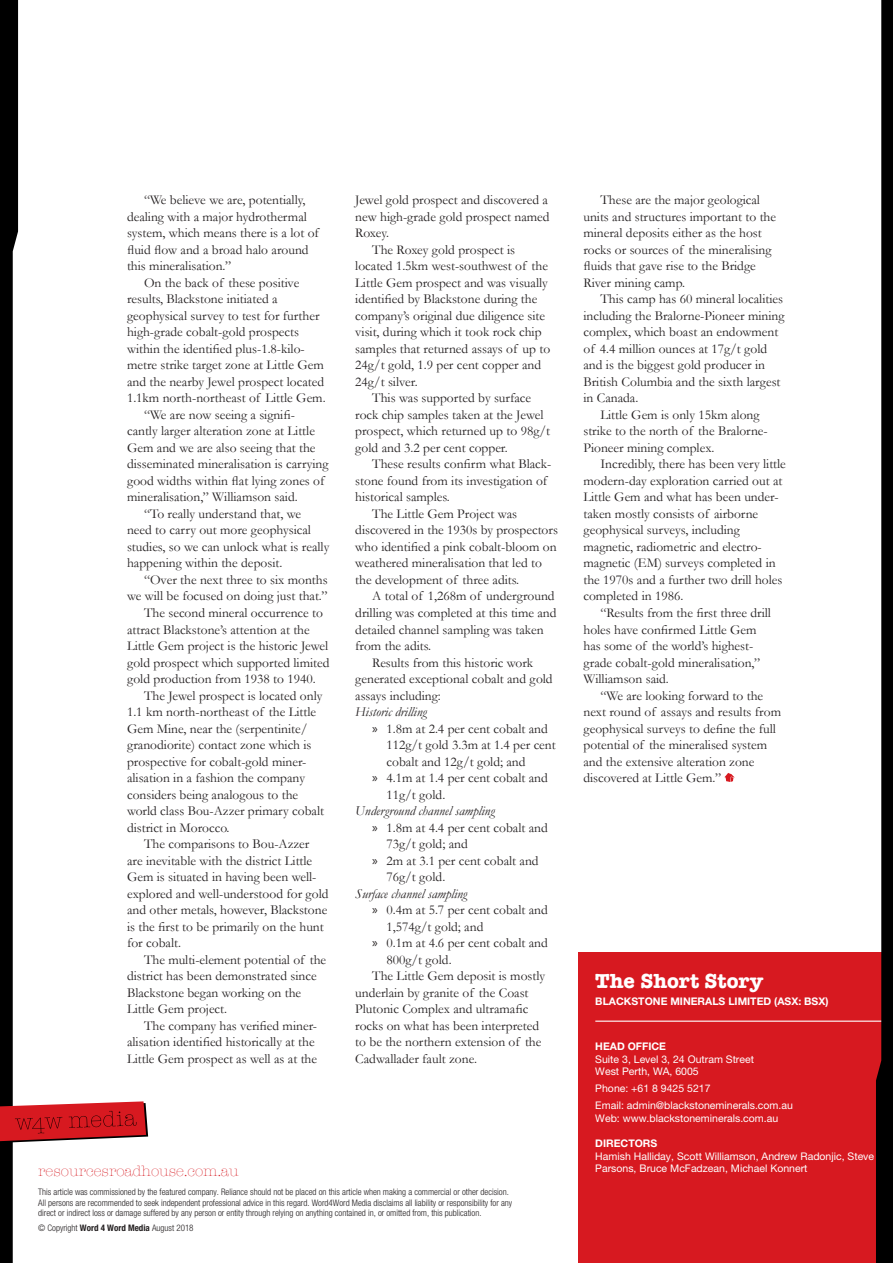
<style>
.page{position:relative;width:893px;height:1263px;background:#fff}
.page>*{position:absolute;margin:0;border:0;box-sizing:border-box;transform-origin:0 0}
.ShortStoryHeader{font:700 21px "American Typewriter";color:#fff}
.t1{font:300 15px "American Typewriter";color:#d71920}
.Body{font:13.5px/16.5px "Garamond";color:#231f20}
.First{font:italic 13.5px "Garamond";color:#231f20}
.ShortStoryInfo{font:10.5px "Helvetica Neue";color:#fff}
.ShortStoryHeader-2{font:700 10.5px "Helvetica Neue";color:#fff}
.t2{font:300 condensed 9px/10.8px "Helvetica Neue";color:#231f20}
.s1{font-family:"Myriad Pro"}
.s2{font-weight:700}
</style>
<div class="page">
<div style="left:578px;top:952px;width:315px;height:311px;background:#d71920"></div>
<hr style="left:595px;top:1020px;width:298px;height:2px;background:#fff">
<svg style="left:0;top:0;width:148px;height:1263px"></svg>
<svg style="left:876px;top:0;width:17px;height:1263px"></svg>
<svg style="left:724px;top:773px;width:11px;height:9px"></svg>
<p class="Body" style="left:127px;top:192px;width:193px;text-indent:17px">“We believe we are, potentially, dealing with a major hydrothermal system, which means there is a lot of fluid flow and a broad halo around this mineralisation.”</p>
<p class="Body" style="left:127px;top:274px;width:200px;text-indent:17px">On the back of these positive results, Blackstone initiated a geophysical survey to test for further high-grade cobalt-gold prospects within the identified plus-1.8-kilo&shy;metre strike target zone at Little Gem and the nearby Jewel prospect located 1.1km north-northeast of Little Gem.</p>
<p class="Body" style="left:127px;top:406px;width:203px;text-indent:17px">“We are now seeing a signifi&shy;cantly larger alteration zone at Little Gem and we are also seeing that the disseminated mineralisation is carrying good widths within flat lying zones of mineralisation,” Williamson said.</p>
<p class="Body" style="left:127px;top:505px;width:204px;text-indent:17px">“To really understand that, we need to carry out more geophysical studies, so we can unlock what is really happening within the deposit.</p>
<p class="Body" style="left:127px;top:571px;width:202px;text-align:right">“Over the next three to six months we will be focused on doing just that.”</p>
<p class="Body" style="left:127px;top:604px;width:204px;text-indent:17px">The second mineral occurrence to attract Blackstone’s attention at the Little Gem project is the historic Jewel gold prospect which supported limited gold production from 1938 to 1940.</p>
<p class="Body" style="left:127px;top:687px;width:199px;text-indent:17px">The Jewel prospect is located only 1.1 km north-northeast of the Little Gem Mine, near the (serpentinite/ granodiorite) contact zone which is prospective for cobalt-gold miner&shy;alisation in a fashion the company considers being analogous to the world class Bou-Azzer primary cobalt district in Morocco.</p>
<p class="Body" style="left:127px;top:835px;width:203px;text-indent:17px">The comparisons to Bou-Azzer<br>are inevitable with the district Little Gem is situated in having been well&shy;explored and well-understood for gold and other metals, however, Blackstone is the first to be primarily on the hunt for cobalt.</p>
<p class="Body" style="left:127px;top:951px;width:201px;text-indent:17px">The multi-element potential of the district has been demonstrated since<br>Blackstone began working on the<br>Little Gem project.</p>
<p class="Body" style="left:127px;top:1017px;width:192px;text-indent:17px">The company has verified miner&shy;alisation identified historically at the<br>Little Gem prospect as well as at the</p>
<p class="Body" style="left:355px;top:192px;width:196px">Jewel gold prospect and discovered a new high-grade gold prospect named<br>Roxey.</p>
<p class="Body" style="left:355px;top:241px;width:197px;text-indent:17px">The Roxey gold prospect is located 1.5km west-southwest of the<br>Little Gem prospect and was visually identified by Blackstone during the company’s original due diligence site visit, during which it took rock chip samples that returned assays of up to<br>24g/t gold, 1.9 per cent copper and<br>24g/t silver.</p>
<p class="Body" style="left:355px;top:390px;width:196px;text-indent:17px">This was supported by surface rock chip samples taken at the Jewel prospect, which returned up to 98g/t gold and 3.2 per cent copper.</p>
<p class="Body" style="left:355px;top:456px;width:197px;text-indent:17px">These results confirm what Black&shy;stone found from its investigation of historical samples.</p>
<p class="Body" style="left:355px;top:505px;width:204px;text-indent:17px">The Little Gem Project was discovered in the 1930s by prospectors who identified a pink cobalt-bloom on weathered mineralisation that led to the development of three adits.</p>
<p class="Body" style="left:355px;top:588px;width:203px;text-indent:17px">A total of 1,268m of underground drilling was completed at this time and detailed channel sampling was taken from the adits.</p>
<p class="Body" style="left:355px;top:654px;width:199px;text-indent:17px">Results from this historic work generated exceptional cobalt and gold assays including:</p>
<p class="First" style="left:355px;top:704px;width:73px">Historic drilling</p>
<p class="Body" style="left:386px;top:720px;width:171px;text-indent:-14px"><span class="s1">»</span> 1.8m at 2.4 per cent cobalt and<br>112g/t gold 3.3m at 1.4 per cent cobalt and 12g/t gold; and</p>
<p class="Body" style="left:386px;top:769px;width:163px;text-indent:-14px"><span class="s1">»</span> 4.1m at 1.4 per cent cobalt and<br>11g/t gold.</p>
<p class="First" style="left:355px;top:803px;width:141px">Underground channel sampling</p>
<p class="Body" style="left:386px;top:819px;width:163px;text-indent:-14px"><span class="s1">»</span> 1.8m at 4.4 per cent cobalt and<br>73g/t gold; and</p>
<p class="Body" style="left:386px;top:852px;width:154px;text-indent:-14px"><span class="s1">»</span> 2m at 3.1 per cent cobalt and<br>76g/t gold.</p>
<p class="First" style="left:355px;top:885px;width:114px">Surface channel sampling</p>
<p class="Body" style="left:386px;top:901px;width:163px;text-indent:-14px"><span class="s1">»</span> 0.4m at 5.7 per cent cobalt and<br>1,574g/t gold; and</p>
<p class="Body" style="left:386px;top:934px;width:163px;text-indent:-14px"><span class="s1">»</span> 0.1m at 4.6 per cent cobalt and<br>800g/t gold.</p>
<p class="Body" style="left:355px;top:967px;width:191px;text-indent:17px">The Little Gem deposit is mostly underlain by granite of the Coast<br>Plutonic Complex and ultramafic rocks on what has been interpreted to be the northern extension of the<br>Cadwallader fault zone.</p>
<p class="Body" style="left:583px;top:192px;width:194px;text-indent:17px">These are the major geological units and structures important to the mineral deposits either as the host rocks or sources of the mineralising fluids that gave rise to the Bridge<br>River mining camp.</p>
<p class="Body" style="left:583px;top:291px;width:203px;text-indent:17px">This camp has 60 mineral localities including the Bralorne-Pioneer mining complex, which boast an endowment of 4.4 million ounces at 17g/t gold and is the biggest gold producer in<br>British Columbia and the sixth largest in Canada.</p>
<p class="Body" style="left:583px;top:406px;width:186px;text-indent:17px">Little Gem is only 15km along strike to the north of the Bralorne-<br>Pioneer mining complex.</p>
<p class="Body" style="left:583px;top:456px;width:204px;text-indent:17px">Incredibly, there has been very little modern-day exploration carried out at Little Gem and what has been under&shy;taken mostly consists of airborne geophysical surveys, including magnetic, radiometric and electro&shy;magnetic (EM) surveys completed in the 1970s and a further two drill holes completed in 1986.</p>
<p class="Body" style="left:583px;top:604px;width:189px;text-indent:17px">“Results from the first three drill holes have confirmed Little Gem has some of the world’s highest&shy;grade cobalt-gold mineralisation,”<br>Williamson said.</p>
<p class="Body" style="left:583px;top:687px;width:199px;text-indent:17px">“We are looking forward to the next round of assays and results from geophysical surveys to define the full potential of the mineralised system and the extensive alteration zone discovered at Little Gem.”</p>
<p class="ShortStoryHeader" style="left:595px;top:963px;width:169px">The Short Story</p>
<p class="ShortStoryHeader-2" style="left:595px;top:995px;width:235px">BLACKSTONE MINERALS LIMITED (ASX: BSX)</p>
<p class="ShortStoryHeader-2" style="left:595px;top:1040px;width:72px">HEAD OFFICE</p>
<p class="ShortStoryInfo" style="left:595px;top:1053px;width:160px">Suite 3, Level 3, 24 Outram Street</p>
<p class="ShortStoryInfo" style="left:595px;top:1065px;width:105px">West Perth, WA, 6005</p>
<p class="ShortStoryInfo" style="left:595px;top:1082px;width:117px">Phone: +61 8 9425 5217</p>
<p class="ShortStoryInfo" style="left:595px;top:1099px;width:199px">Email: admin@blackstoneminerals.com.au</p>
<p class="ShortStoryInfo" style="left:595px;top:1111px;width:184px">Web: www.blackstoneminerals.com.au</p>
<p class="ShortStoryHeader-2" style="left:595px;top:1137px;width:64px">DIRECTORS</p>
<p class="ShortStoryInfo" style="left:595px;top:1149px;width:280px">Hamish Halliday, Scott Williamson, Andrew Radonjic, Steve</p>
<p class="t1" style="left:38px;top:1159px;width:202px">resourcesroadhouse.com.au</p>
<p class="ShortStoryInfo" style="left:595px;top:1162px;width:214px">Parsons, Bruce McFadzean, Michael Konnert</p>
<p class="t2" style="left:38px;top:1186px;width:475px">This article was commissioned by the featured company. Reliance should not be placed on this article when making a commercial or other decision.<br>All persons are recommended to seek independent professional advice in this regard. Word4Word Media disclaims all liability or responsibility for any direct or indirect loss or damage suffered by any person or entity through relying on anything contained in, or omitted from, this publication.</p>
<p class="t2" style="left:38px;top:1223px;width:157px">© Copyright <span class="s2">Word 4 Word Media</span> August 2018</p>
</div>
